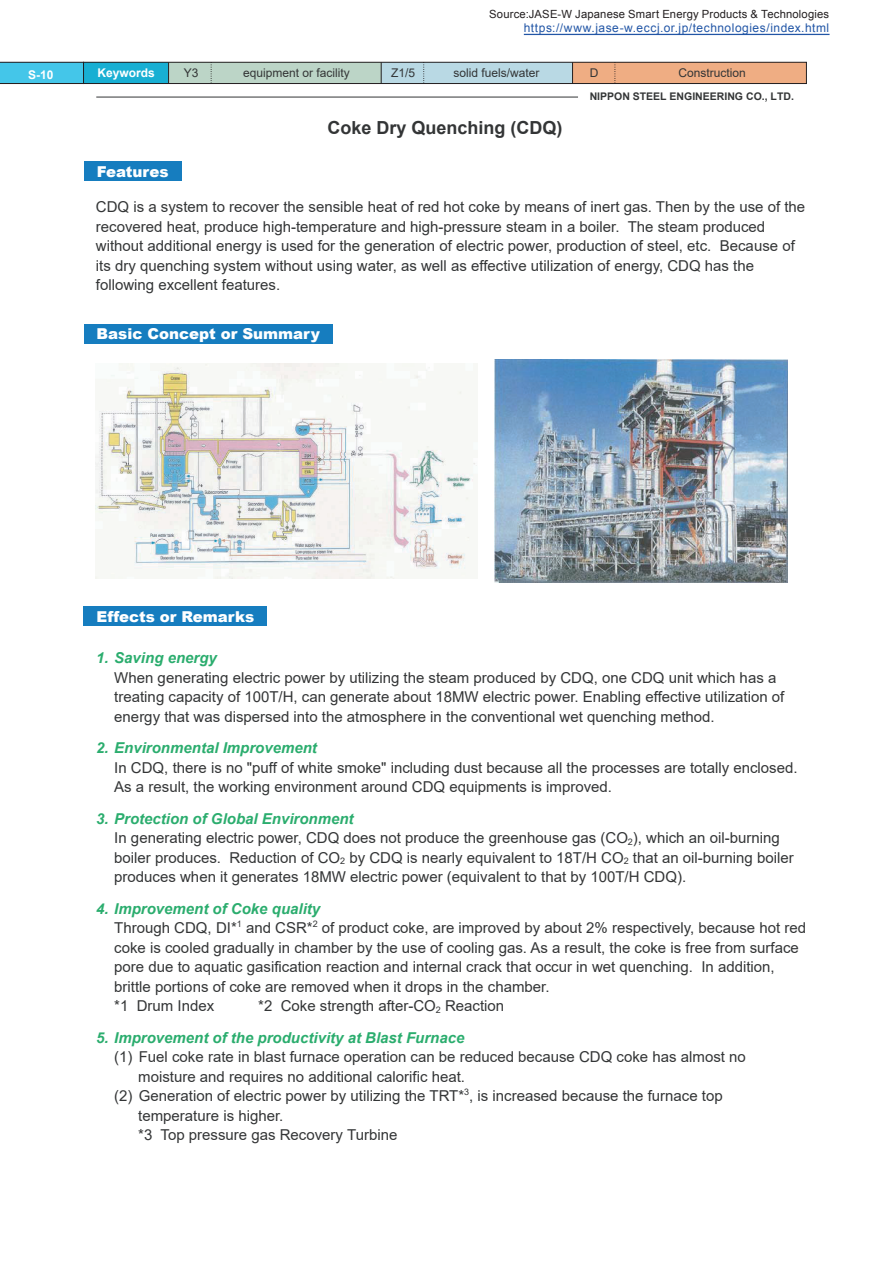
<style>
.page{position:relative;width:893px;height:1263px;background:#fff}
.page>*{position:absolute;margin:0;border:0;box-sizing:border-box;transform-origin:0 0}
.t1{font:700 18px "Arial";color:#333536}
.t2{font:15px/19.5px "Arial";color:#333536}
.t3{font:italic 700 15px "Arial";color:#2bad6e}
.t4{font:900 15px "Arial";color:#fff}
.t5{font:12px "Arial";color:#333536}
.t6{font:12px "Arial";letter-spacing:.045em;color:#2256a6}
.t7{font:700 12px "Arial";color:#fff}
.t8{font:11.25px "Arial";letter-spacing:.015em;color:#231f20}
.t9{font:700 10.5px "Arial";color:#333536}
.s1{font-weight:700;font-style:italic;color:#2bad6e}
</style>
<div class="page">
<svg style="left:0;top:62px;width:83px;height:22px;background:#41b8d8"></svg>
<div style="left:84px;top:62px;width:85px;height:22px;background:#18afd3"></div>
<div style="left:169px;top:62px;width:212px;height:22px;background:#bcd5c7"></div>
<svg style="left:211px;top:64px;width:1px;height:17px"></svg>
<div style="left:381px;top:62px;width:192px;height:22px;background:#b9d9e4"></div>
<svg style="left:423px;top:64px;width:1px;height:17px"></svg>
<svg style="left:381px;top:64px;width:1px;height:18px"></svg>
<div style="left:573px;top:62px;width:233px;height:22px;background:#efad83"></div>
<svg style="left:572px;top:64px;width:1px;height:18px"></svg>
<svg style="left:168px;top:64px;width:1px;height:18px"></svg>
<div style="left:83px;top:62px;width:724px;height:22px;border:1px solid #231f20"></div>
<svg style="left:615px;top:62px;width:1px;height:22px"></svg>
<div style="left:84px;top:162px;width:98px;height:19px;background:#167dbf"></div>
<div style="left:84px;top:324px;width:249px;height:20px;background:#167dbf"></div>
<hr style="left:96px;top:97px;width:482px;height:1px;background:#333536">
<img style="left:96px;top:363px;width:381px;height:216px">
<img style="left:494px;top:359px;width:293px;height:224px">
<div style="left:84px;top:606px;width:183px;height:20px;background:#167dbf"></div>
<hr style="left:524px;top:34px;width:305px;height:1px;background:#2256a6">
<p class="t7" style="left:28px;top:66px;width:27px">S-10</p>
<p class="t7" style="left:97px;top:65px;width:59px">Keywords</p>
<p class="t4" style="left:97px;top:160px;width:74px">Features</p>
<p class="t8" style="left:489px;top:7px;width:341px">Source:JASE-W Japanese Smart Energy Products &amp; Technologies</p>
<p class="t6" style="left:524px;top:20px;width:307px">https://www.jase-w.eccj.or.jp/technologies/index.html</p>
<p class="t5" style="left:184px;top:64px;width:16px">Y3</p>
<p class="t5" style="left:243px;top:64px;width:108px">equipment or facility</p>
<p class="t5" style="left:391px;top:64px;width:26px">Z1/5</p>
<p class="t5" style="left:453px;top:64px;width:88px">solid fuels/water</p>
<p class="t5" style="left:590px;top:64px;width:10px">D</p>
<p class="t5" style="left:678px;top:64px;width:69px">Construction</p>
<p class="t1" style="left:327px;top:115px;width:237px">Coke Dry Quenching (CDQ)</p>
<p class="t9" style="left:590px;top:89px;width:206px">NIPPON STEEL ENGINEERING CO., LTD.</p>
<p class="t2" style="left:96px;top:197px;width:711px">CDQ is a system to recover the sensible heat of red hot coke by means of inert gas. Then by the use of the recovered heat, produce high-temperature and high-pressure steam in a boiler. The steam produced without additional energy is used for the generation of electric power, production of steel, etc. Because of its dry quenching system without using water, as well as effective utilization of energy, CDQ has the following excellent features.</p>
<p class="t4" style="left:97px;top:323px;width:225px">Basic Concept or Summary</p>
<p class="t4" style="left:97px;top:605px;width:159px">Effects or Remarks</p>
<p class="t3" style="left:96px;top:648px;width:122px">1. Saving energy</p>
<p class="t2" style="left:114px;top:668px;width:672px">When generating electric power by utilizing the steam produced by CDQ, one CDQ unit which has a treating capacity of 100T/H, can generate about 18MW electric power. Enabling effective utilization of energy that was dispersed into the atmosphere in the conventional wet quenching method.</p>
<p class="t3" style="left:96px;top:738px;width:222px">2. Environmental Improvement</p>
<p class="t2" style="left:114px;top:758px;width:685px">In CDQ, there is no "puff of white smoke" including dust because all the processes are totally enclosed.<br>As a result, the working environment around CDQ equipments is improved.</p>
<p class="t2" style="left:114px;top:809px;width:681px;text-indent:-18px"><span class="s1">3. Protection of Global Environment<br></span>In generating electric power, CDQ does not produce the greenhouse gas (CO<sub>2</sub>), which an oil-burning boiler produces. Reduction of CO<sub>2</sub> by CDQ is nearly equivalent to 18T/H CO<sub>2</sub> that an oil-burning boiler produces when it generates 18MW electric power (equivalent to that by 100T/H CDQ).</p>
<p class="t2" style="left:114px;top:899px;width:693px;text-indent:-18px"><span class="s1">4. Improvement of Coke quality<br></span>Through CDQ, DI*<sup>1</sup> and CSR*<sup>2</sup> of product coke, are improved by about 2% respectively, because hot red coke is cooled gradually in chamber by the use of cooling gas. As a result, the coke is free from surface pore due to aquatic gasification reaction and internal crack that occur in wet quenching. In addition, brittle portions of coke are removed when it drops in the chamber.<br>*1 Drum Index</p>
<p class="t2" style="left:258px;top:996px;width:247px">*2 Coke strength after-CO<sub>2</sub> Reaction</p>
<p class="t3" style="left:96px;top:1027px;width:370px">5. Improvement of the productivity at Blast Furnace</p>
<p class="t2" style="left:114px;top:1047px;width:633px">(1) Fuel coke rate in blast furnace operation can be reduced because CDQ coke has almost no</p>
<p class="t2" style="left:138px;top:1067px;width:328px">moisture and requires no additional calorific heat.</p>
<p class="t2" style="left:114px;top:1086px;width:610px">(2) Generation of electric power by utilizing the TRT*<sup>3</sup>, is increased because the furnace top</p>
<p class="t2" style="left:138px;top:1106px;width:147px">temperature is higher.</p>
<p class="t2" style="left:138px;top:1125px;width:261px">*3 Top pressure gas Recovery Turbine</p>
</div>
